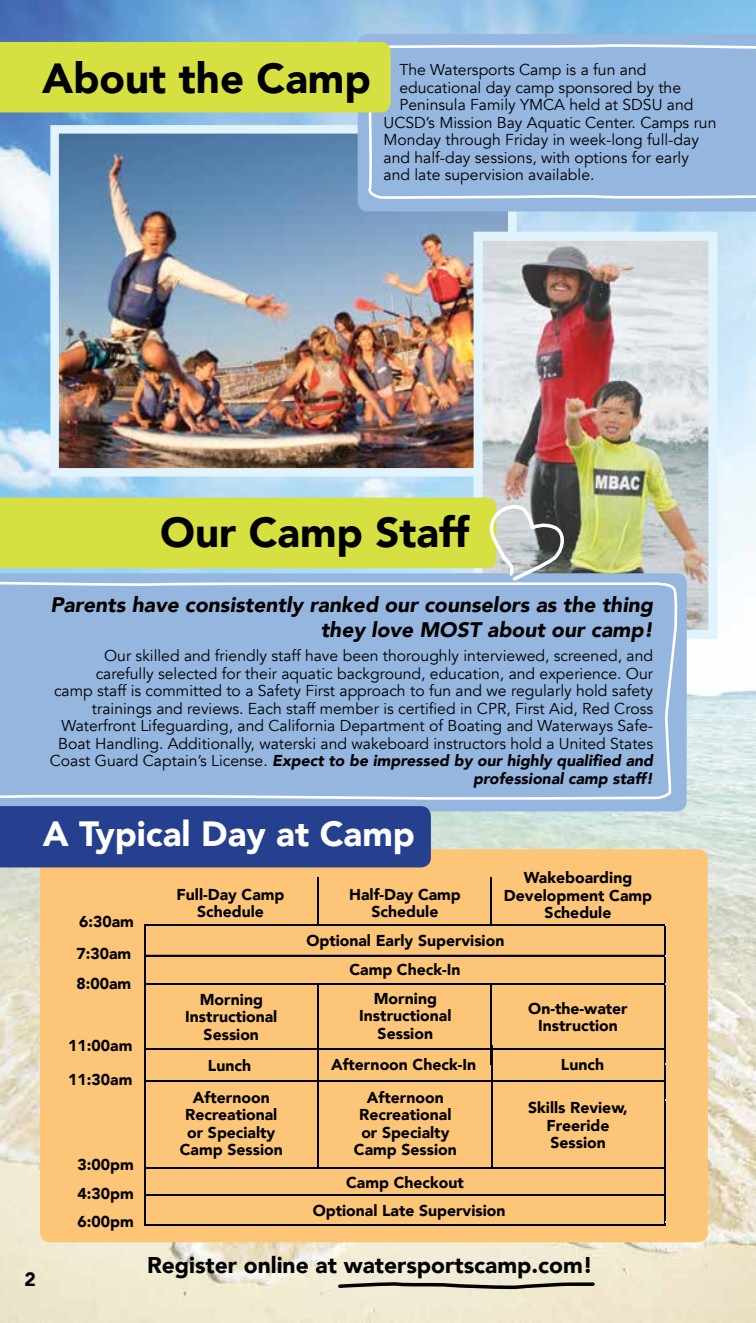
<style>
.page{position:relative;width:756px;height:1323px;background:#fff}
.page>*{position:absolute;margin:0;border:0;box-sizing:border-box;transform-origin:0 0}
.t1{font:900 42px "Avenir";color:#000}
.t2{font:900 35px "Avenir";color:#fff}
.t3{font:900 22.75px "Avenir";color:#000}
.t4{font:italic 900 21px/24.5px "Avenir";color:#000;text-align:right}
.t5{font:900 19.25px "Avenir";color:#000}
.t6{font:15.75px/17.5px "Avenir";color:#000;text-align:right}
.t7{font:900 15.75px/17.5px "Avenir";color:#000;text-align:center}
.s1{font-weight:900;font-style:italic}
</style>
<div class="page">
<img style="left:0;top:0;width:756px;height:1323px">
<img style="left:60px;top:135px;width:447px;height:332px">
<div style="left:50px;top:125px;width:467px;height:352px;border:9px solid #e1f4fd"></div>
<div style="left:358px;top:34px;width:398px;height:178px;background:#95b6df"></div>
<div style="left:364px;top:44px;width:392px;height:157px;background:#95b6df"></div>
<svg style="left:336px;top:1281px;width:261px;height:9px;background:#959182"></svg>
<div style="left:0;top:42px;width:391px;height:70px;background:#d6e040"></div>
<img style="left:484px;top:242px;width:223px;height:387px">
<div style="left:474px;top:232px;width:243px;height:407px;border:9px solid #e1f4fd"></div>
<div style="left:0;top:573px;width:687px;height:238px;background:#95b6df"></div>
<div style="left:0;top:580px;width:680px;height:221px;background:#95b6df"></div>
<svg style="left:0;top:498px;width:569px;height:84px;background:#c5d364"></svg>
<div style="left:40px;top:849px;width:668px;height:393px;background:#fdc578;border-radius:10px"></div>
<hr style="left:145px;top:924px;width:520px;height:2px;background:#000101">
<hr style="left:491px;top:877px;width:1px;height:49px;background:#000101">
<hr style="left:145px;top:955px;width:520px;height:1px;background:#000101">
<hr style="left:317px;top:877px;width:2px;height:49px;background:#000101">
<hr style="left:145px;top:984px;width:520px;height:1px;background:#000101">
<hr style="left:145px;top:1048px;width:520px;height:1px;background:#000101">
<hr style="left:491px;top:984px;width:1px;height:81px;background:#000101">
<hr style="left:145px;top:1080px;width:520px;height:1px;background:#000101">
<hr style="left:145px;top:1167px;width:520px;height:1px;background:#000101">
<hr style="left:145px;top:1195px;width:520px;height:1px;background:#000101">
<hr style="left:144px;top:924px;width:1px;height:302px;background:#000101">
<hr style="left:317px;top:985px;width:2px;height:183px;background:#000101">
<hr style="left:491px;top:1046px;width:1px;height:122px;background:#000101">
<hr style="left:664px;top:925px;width:1px;height:301px;background:#000101">
<hr style="left:145px;top:1225px;width:520px;height:1px;background:#000101">
<div style="left:0;top:806px;width:431px;height:61px;background:#25408f"></div>
<h1 class="t1" style="left:42px;top:42px;width:330px">About the Camp</h1>
<p class="t6" style="left:399px;top:61px;width:249px">The Watersports Camp is a fun and</p>
<p class="t6" style="left:399px;top:79px;width:283px">educational day camp sponsored by the</p>
<p class="t6" style="left:399px;top:96px;width:296px">Peninsula Family YMCA held at SDSU and</p>
<p class="t6" style="left:384px;top:114px;width:334px">UCSD’s Mission Bay Aquatic Center. Camps run</p>
<p class="t6" style="left:384px;top:131px;width:317px">Monday through Friday in week-long full-day</p>
<p class="t6" style="left:384px;top:149px;width:307px">and half-day sessions, with options for early</p>
<p class="t6" style="left:384px;top:166px;width:212px">and late supervision available.</p>
<h1 class="t1" style="left:160px;top:496px;width:311px">Our Camp Staff</h1>
<h3 class="t4" style="left:50px;top:592px;width:604px">Parents have consistently ranked our counselors as the thing they love MOST about our camp!</h3>
<p class="t6" style="left:50px;top:647px;width:605px">Our skilled and friendly staff have been thoroughly interviewed, screened, and carefully selected for their aquatic background, education, and experience. Our<br>camp staff is committed to a Safety First approach to fun and we regularly hold safety trainings and reviews. Each staff member is certified in CPR, First Aid, Red Cross Waterfront Lifeguarding, and California Department of Boating and Waterways Safe-Boat Handling. Additionally, waterski and wakeboard instructors hold a United States Coast Guard Captain’s License. <span class="s1">Expect to be impressed by our highly qualified and professional camp staff!</span></p>
<h2 class="t2" style="left:43px;top:804px;width:374px">A Typical Day at Camp</h2>
<p class="t5" style="left:24px;top:1263px;width:13px">2</p>
<p class="t7" style="left:77px;top:905px;width:59px;line-height:32px;text-align:left">6:30am<br>7:30am</p>
<p class="t7" style="left:77px;top:975px;width:56px">8:00am</p>
<p class="t7" style="left:68px;top:1028px;width:66px;line-height:33.9px;text-align:left">11:00am<br>11:30am</p>
<p class="t7" style="left:78px;top:1149px;width:58px;line-height:29.4px;text-align:left">3:00pm<br>4:30pm</p>
<p class="t7" style="left:78px;top:1212px;width:58px">6:00pm</p>
<p class="t7" style="left:177px;top:885px;width:109px">Full-Day Camp<br>Schedule</p>
<p class="t7" style="left:349px;top:885px;width:113px">Half-Day Camp<br>Schedule</p>
<p class="t7" style="left:504px;top:869px;width:150px">Wakeboarding<br>Development Camp<br>Schedule</p>
<p class="t7" style="left:306px;top:931px;width:200px">Optional Early Supervision</p>
<p class="t7" style="left:349px;top:960px;width:113px">Camp Check-In</p>
<p class="t7" style="left:185px;top:990px;width:94px">Morning<br>Instructional<br>Session</p>
<p class="t7" style="left:359px;top:989px;width:94px">Morning<br>Instructional<br>Session</p>
<p class="t7" style="left:528px;top:999px;width:101px">On-the-water<br>Instruction</p>
<p class="t7" style="left:208px;top:1056px;width:45px">Lunch</p>
<p class="t7" style="left:331px;top:1055px;width:147px">Afternoon Check-In</p>
<p class="t7" style="left:561px;top:1055px;width:45px">Lunch</p>
<p class="t7" style="left:180px;top:1088px;width:104px">Afternoon<br>Recreational or Specialty<br>Camp Session</p>
<p class="t7" style="left:354px;top:1088px;width:104px">Afternoon<br>Recreational or Specialty<br>Camp Session</p>
<p class="t7" style="left:528px;top:1098px;width:101px">Skills Review,<br>Freeride<br>Session</p>
<p class="t7" style="left:313px;top:1168px;width:194px;line-height:27.8px">Camp Checkout<br>Optional Late Supervision</p>
<h3 class="t3" style="left:147px;top:1245px;width:448px">Register online at watersportscamp.com!</h3>
</div>
